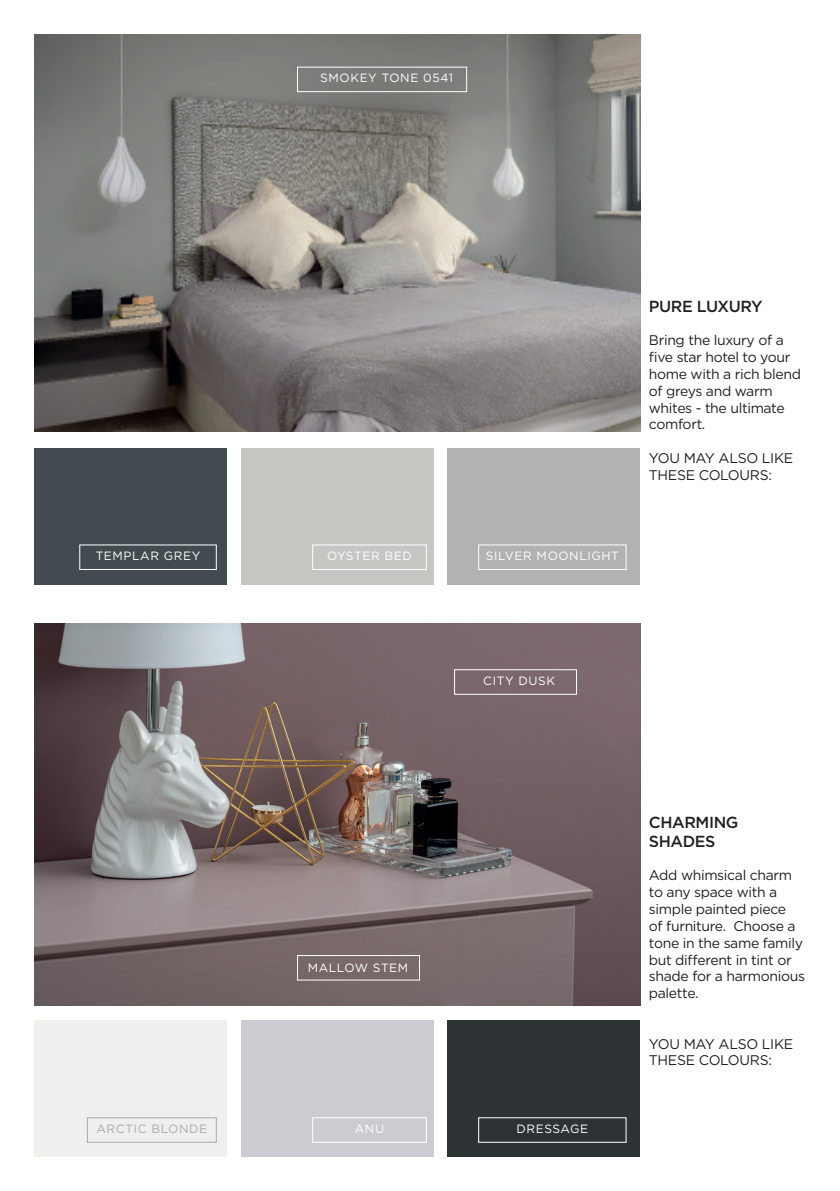
<style>
.page{position:relative;width:840px;height:1191px;background:#fff}
.page>*{position:absolute;margin:0;border:0;box-sizing:border-box;transform-origin:0 0}
.t1{font:500 16px/19.2px "Gotham";letter-spacing:-.025em;color:#231f20}
.t2{font:14px/16.8px "Gotham";letter-spacing:-.025em;color:#231f20}
.t3{font:12px "Gotham";letter-spacing:.05em;color:#fff}
.t4{font:12px "Gotham";letter-spacing:.05em;color:#a7aaaa}
</style>
<div class="page">
<img style="left:34px;top:34px;width:605px;height:397px">
<div style="left:34px;top:448px;width:193px;height:136px;background:#424b50"></div>
<div style="left:240px;top:448px;width:193px;height:136px;background:#c6c6c3"></div>
<div style="left:447px;top:448px;width:192px;height:136px;background:#b2b3b1"></div>
<div style="left:79px;top:544px;width:138px;height:26px;border:1px solid #fff"></div>
<div style="left:312px;top:544px;width:114px;height:26px;border:1px solid #fff"></div>
<div style="left:478px;top:544px;width:148px;height:26px;border:1px solid #fff"></div>
<img style="left:34px;top:624px;width:605px;height:381px">
<div style="left:454px;top:669px;width:122px;height:25px;border:1px solid #fff"></div>
<div style="left:34px;top:1020px;width:193px;height:137px;background:#eef0ed"></div>
<div style="left:240px;top:1020px;width:193px;height:137px;background:#cccbd2"></div>
<div style="left:447px;top:1020px;width:192px;height:137px;background:#2d3234"></div>
<div style="left:87px;top:1117px;width:130px;height:25px;border:1px solid #a7aaaa"></div>
<div style="left:312px;top:1117px;width:114px;height:25px;border:1px solid #fff"></div>
<div style="left:478px;top:1117px;width:148px;height:25px;border:1px solid #fff"></div>
<div style="left:297px;top:955px;width:123px;height:25px;border:1px solid #fff"></div>
<div style="left:297px;top:67px;width:170px;height:25px;border:1px solid #fff"></div>
<p class="t3" style="left:320px;top:70px;width:134px">SMOKEY TONE 0541</p>
<p class="t3" style="left:96px;top:548px;width:106px">TEMPLAR GREY</p>
<p class="t3" style="left:327px;top:548px;width:86px">OYSTER BED</p>
<p class="t3" style="left:485px;top:548px;width:134px">SILVER MOONLIGHT</p>
<p class="t1" style="left:648px;top:296px;width:115px">PURE LUXURY</p>
<p class="t2" style="left:648px;top:332px;width:153px">Bring the luxury of a five star hotel to your home with a rich blend of greys and warm whites - the ultimate comfort.</p>
<p class="t2" style="left:648px;top:449px;width:146px">YOU MAY ALSO LIKE<br>THESE COLOURS:</p>
<p class="t3" style="left:483px;top:672px;width:73px">CITY DUSK</p>
<p class="t3" style="left:307px;top:960px;width:102px">MALLOW STEM</p>
<p class="t4" style="left:96px;top:1121px;width:112px">ARCTIC BLONDE</p>
<p class="t3" style="left:354px;top:1121px;width:31px">ANU</p>
<p class="t3" style="left:516px;top:1121px;width:73px">DRESSAGE</p>
<p class="t1" style="left:648px;top:812px;width:91px">CHARMING<br>SHADES</p>
<p class="t2" style="left:648px;top:866px;width:158px">Add whimsical charm to any space with a simple painted piece<br>of furniture. Choose a tone in the same family but different in tint or shade for a harmonious palette.</p>
<p class="t2" style="left:648px;top:1034px;width:146px">YOU MAY ALSO LIKE<br>THESE COLOURS:</p>
</div>
